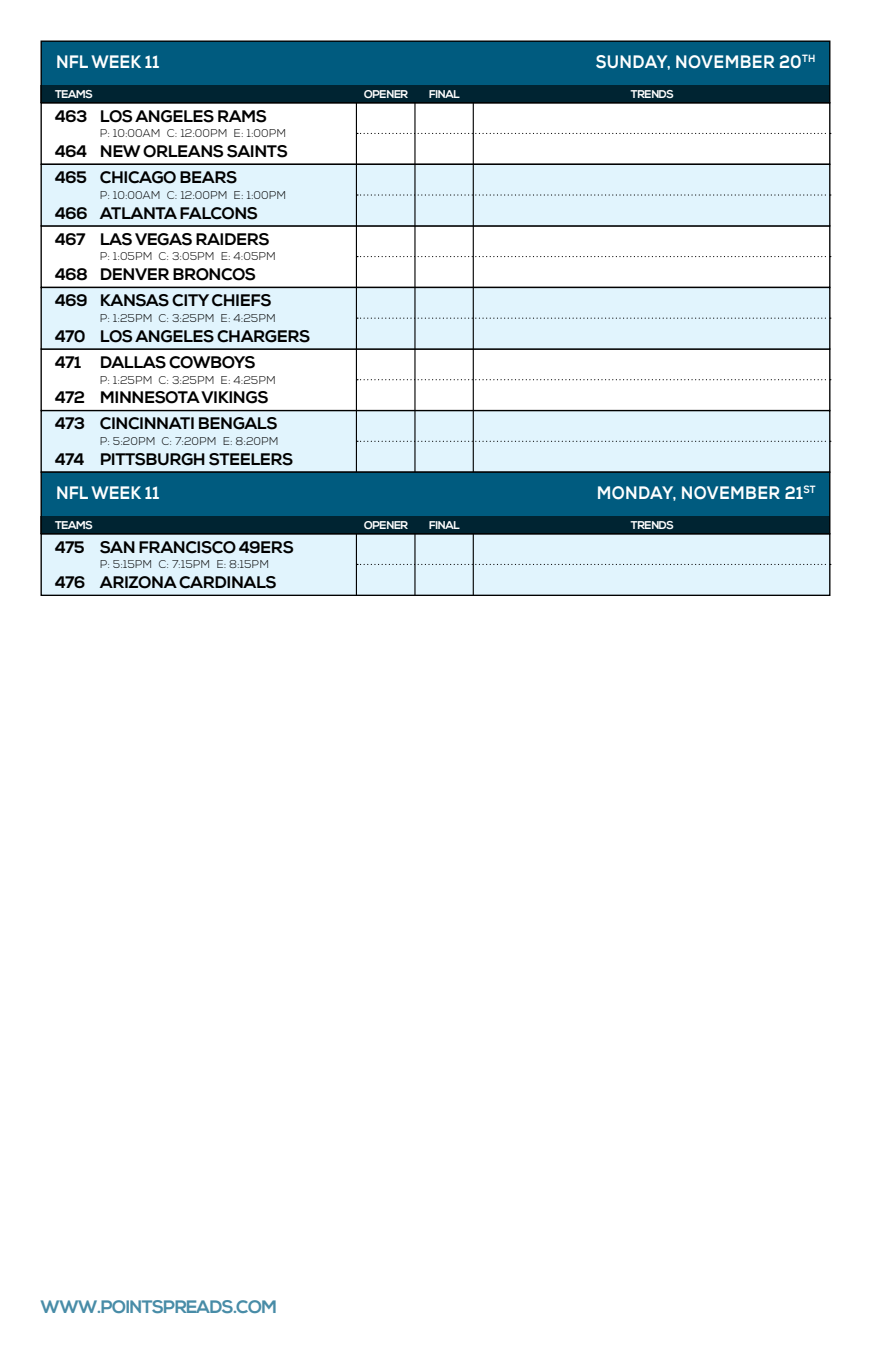
<style>
.page{position:relative;width:871px;height:1357px;background:#fff}
.page>*{position:absolute;margin:0;border:0;box-sizing:border-box;transform-origin:0 0}
.t1{font:800 18px "Nexa";letter-spacing:.01em;color:#fff;scale:.9 1}
.t2{font:700 18px "Nexa";letter-spacing:-.04em;color:#488ca7}
.t3{font:800 16.65px "Nexa";letter-spacing:-.025em;color:#000}
.t4{font:300 11.25px "Nexa";letter-spacing:.005em;color:#000}
.t5{font:700 11.25px "Nexa";letter-spacing:-.04em;color:#fff}
</style>
<div class="page">
<hr style="left:356px;top:349px;width:1px;height:62px;background:#000">
<hr style="left:414px;top:349px;width:1px;height:62px;background:#000">
<hr style="left:473px;top:349px;width:1px;height:62px;background:#000">
<svg style="left:357px;top:379px;width:474px;height:1px"></svg>
<hr style="left:356px;top:103px;width:1px;height:62px;background:#000">
<hr style="left:414px;top:103px;width:1px;height:62px;background:#000">
<hr style="left:473px;top:103px;width:1px;height:62px;background:#000">
<svg style="left:357px;top:133px;width:474px;height:1px"></svg>
<hr style="left:356px;top:226px;width:1px;height:62px;background:#000">
<hr style="left:414px;top:226px;width:1px;height:62px;background:#000">
<hr style="left:473px;top:226px;width:1px;height:62px;background:#000">
<svg style="left:357px;top:256px;width:474px;height:1px"></svg>
<div style="left:41px;top:411px;width:789px;height:61px;background:#e1f4fd"></div>
<div style="left:40px;top:410px;width:790px;height:63px;border:1px solid #000"></div>
<hr style="left:356px;top:410px;width:1px;height:62px;background:#000">
<hr style="left:414px;top:410px;width:1px;height:62px;background:#000">
<hr style="left:473px;top:410px;width:1px;height:62px;background:#000">
<svg style="left:357px;top:441px;width:474px;height:1px"></svg>
<div style="left:41px;top:164px;width:789px;height:62px;background:#e1f4fd"></div>
<div style="left:40px;top:164px;width:790px;height:63px;border:1px solid #000"></div>
<hr style="left:356px;top:164px;width:1px;height:62px;background:#000">
<hr style="left:414px;top:164px;width:1px;height:62px;background:#000">
<hr style="left:473px;top:164px;width:1px;height:62px;background:#000">
<svg style="left:357px;top:194px;width:474px;height:2px"></svg>
<div style="left:41px;top:534px;width:789px;height:61px;background:#e1f4fd"></div>
<div style="left:40px;top:533px;width:790px;height:63px;border:1px solid #000"></div>
<hr style="left:356px;top:534px;width:1px;height:61px;background:#000">
<hr style="left:414px;top:534px;width:1px;height:61px;background:#000">
<hr style="left:473px;top:534px;width:1px;height:61px;background:#000">
<svg style="left:357px;top:564px;width:474px;height:1px"></svg>
<div style="left:41px;top:287px;width:789px;height:62px;background:#e1f4fd"></div>
<div style="left:40px;top:287px;width:790px;height:63px;border:1px solid #000"></div>
<hr style="left:356px;top:287px;width:1px;height:62px;background:#000">
<hr style="left:414px;top:287px;width:1px;height:62px;background:#000">
<hr style="left:473px;top:287px;width:1px;height:62px;background:#000">
<svg style="left:357px;top:318px;width:474px;height:1px"></svg>
<div style="left:41px;top:41px;width:789px;height:62px;background:#005b7f"></div>
<div style="left:40px;top:40px;width:790px;height:63px;border:1px solid #000"></div>
<div style="left:40px;top:85px;width:790px;height:18px;background:#002432"></div>
<div style="left:41px;top:472px;width:789px;height:62px;background:#005b7f"></div>
<div style="left:40px;top:471px;width:790px;height:63px;border:1px solid #000"></div>
<div style="left:40px;top:516px;width:790px;height:18px;background:#002432"></div>
<p class="t1" style="left:56px;top:51px;width:116px">NFL WEEK 11</p>
<p class="t1" style="left:596px;top:51px;width:245px">SUNDAY, NOVEMBER 20<sup>TH</sup></p>
<p class="t5" style="left:55px;top:88px;width:39px">TEAMS</p>
<p class="t5" style="left:364px;top:88px;width:46px">OPENER</p>
<p class="t5" style="left:429px;top:88px;width:33px">FINAL</p>
<p class="t5" style="left:631px;top:88px;width:44px">TRENDS</p>
<p class="t3" style="left:55px;top:106px;width:214px">463 LOS ANGELES RAMS</p>
<p class="t4" style="left:100px;top:127px;width:188px">P: 10:00AM C: 12:00PM E: 1:00PM</p>
<p class="t3" style="left:55px;top:141px;width:234px">464 NEW ORLEANS SAINTS</p>
<p class="t3" style="left:55px;top:167px;width:184px">465 CHICAGO BEARS</p>
<p class="t4" style="left:100px;top:188px;width:188px">P: 10:00AM C: 12:00PM E: 1:00PM</p>
<p class="t3" style="left:55px;top:203px;width:205px">466 ATLANTA FALCONS</p>
<p class="t3" style="left:55px;top:229px;width:216px">467 LAS VEGAS RAIDERS</p>
<p class="t4" style="left:100px;top:250px;width:178px">P: 1:05PM C: 3:05PM E: 4:05PM</p>
<p class="t3" style="left:55px;top:264px;width:203px">468 DENVER BRONCOS</p>
<p class="t3" style="left:55px;top:290px;width:218px">469 KANSAS CITY CHIEFS</p>
<p class="t4" style="left:100px;top:311px;width:177px">P: 1:25PM C: 3:25PM E: 4:25PM</p>
<p class="t3" style="left:55px;top:326px;width:257px">470 LOS ANGELES CHARGERS</p>
<p class="t3" style="left:55px;top:352px;width:202px">471 DALLAS COWBOYS</p>
<p class="t4" style="left:100px;top:373px;width:177px">P: 1:25PM C: 3:25PM E: 4:25PM</p>
<p class="t3" style="left:55px;top:387px;width:215px">472 MINNESOTA VIKINGS</p>
<p class="t3" style="left:55px;top:413px;width:224px">473 CINCINNATI BENGALS</p>
<p class="t4" style="left:100px;top:435px;width:180px">P: 5:20PM C: 7:20PM E: 8:20PM</p>
<p class="t3" style="left:55px;top:449px;width:240px">474 PITTSBURGH STEELERS</p>
<p class="t1" style="left:56px;top:482px;width:116px">NFL WEEK 11</p>
<p class="t1" style="left:597px;top:482px;width:245px">MONDAY, NOVEMBER 21<sup>ST</sup></p>
<p class="t5" style="left:55px;top:519px;width:39px">TEAMS</p>
<p class="t5" style="left:364px;top:519px;width:46px">OPENER</p>
<p class="t5" style="left:429px;top:519px;width:33px">FINAL</p>
<p class="t5" style="left:631px;top:519px;width:44px">TRENDS</p>
<p class="t3" style="left:55px;top:537px;width:240px">475 SAN FRANCISCO 49ERS</p>
<p class="t4" style="left:100px;top:558px;width:171px">P: 5:15PM C: 7:15PM E: 8:15PM</p>
<p class="t3" style="left:55px;top:572px;width:223px">476 ARIZONA CARDINALS</p>
<p class="t2" style="left:40px;top:1296px;width:238px">WWW.POINTSPREADS.COM</p>
</div>
